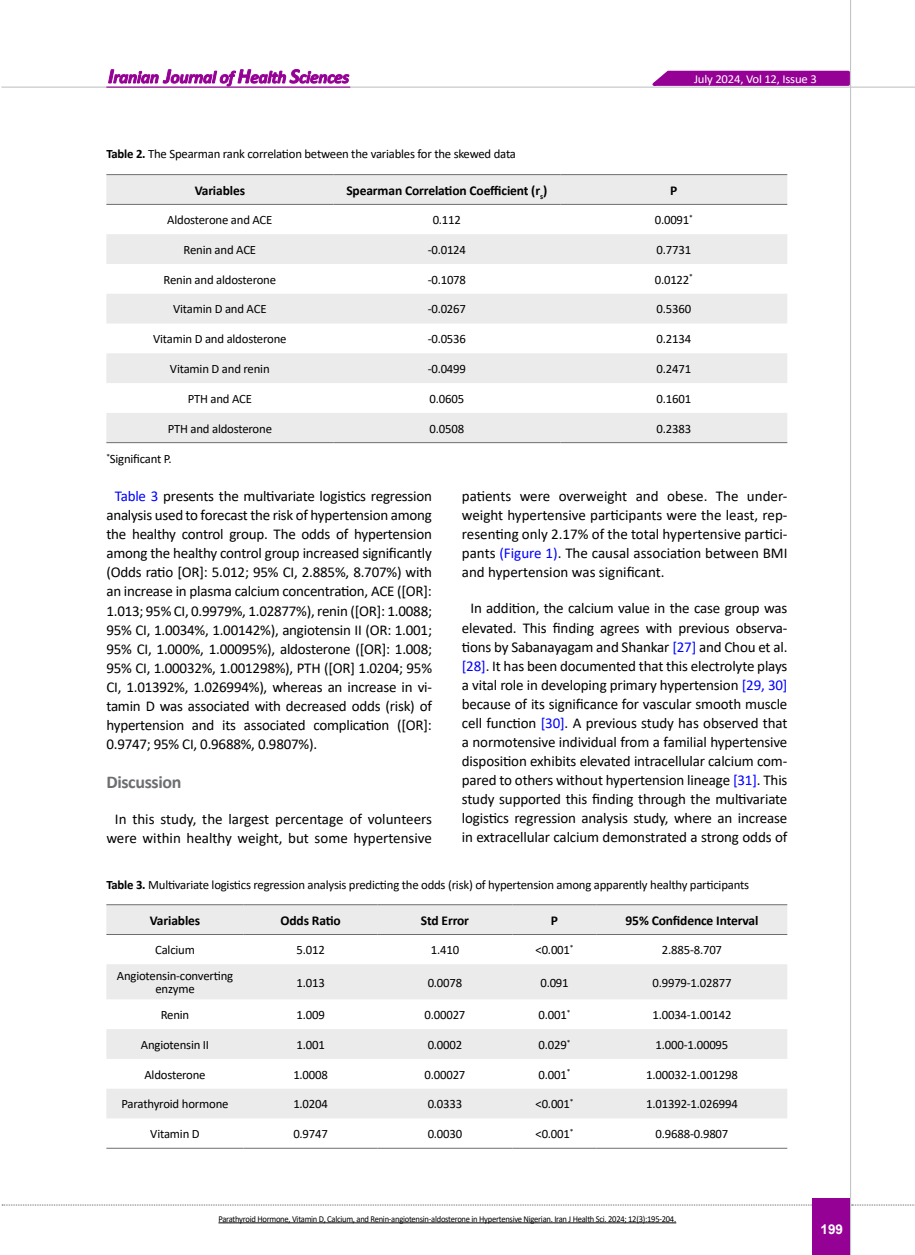
<style>
.page{position:relative;width:915px;height:1255px;background:#fff}
.page>*{position:absolute;margin:0;border:0;box-sizing:border-box;transform-origin:0 0}
.t1{font:700 18px "Calibri";letter-spacing:-.02em;color:#6d6e71}
.t2{font:15px/19px "Calibri";letter-spacing:-.01em;color:#000;text-align:justify}
.t3{font:700 13.5px "Calibri";letter-spacing:-.01em;color:#000}
.t4{font:700 13.5px "Arial";color:#fff}
.t5{font:12.75px/13.5px "Calibri";letter-spacing:-.015em;color:#000;text-align:center}
.t6{font:12.15px "Calibri";letter-spacing:-.015em;color:#fff;scale:1.05 1}
.t7{font:9px "Calibri";letter-spacing:-.03em;color:#000;scale:.95 1}
.s1{font-weight:700}
.s2{color:#00f}
</style>
<div class="page">
<hr style="left:1px;top:87px;width:913px;height:1px;background:#c2c4c6">
<hr style="left:849px;top:0;width:1px;height:1254px;background:#c2c4c6">
<svg style="left:2px;top:1204px;width:810px;height:1px"></svg>
<svg style="left:851px;top:1204px;width:64px;height:1px"></svg>
<svg style="left:645px;top:69px;width:206px;height:18px;background:#aa36aa"></svg>
<div style="left:812px;top:1198px;width:37px;height:56px;background:#950095"></div>
<svg style="left:108px;top:69px;width:241px;height:17px"></svg>
<hr style="left:106px;top:87px;width:244px;height:1px;background:#950095">
<svg style="left:106px;top:175px;width:681px;height:267px;fill:#ebebec"></svg>
<hr style="left:106px;top:442px;width:227px;height:1px;background:#6d6e71">
<hr style="left:333px;top:442px;width:227px;height:1px;background:#6d6e71">
<hr style="left:560px;top:442px;width:227px;height:1px;background:#6d6e71">
<hr style="left:106px;top:174px;width:227px;height:1px;background:#6d6e71">
<hr style="left:333px;top:174px;width:227px;height:1px;background:#6d6e71">
<hr style="left:560px;top:174px;width:227px;height:1px;background:#6d6e71">
<hr style="left:106px;top:204px;width:227px;height:1px;background:#6d6e71">
<hr style="left:333px;top:204px;width:227px;height:1px;background:#6d6e71">
<hr style="left:560px;top:204px;width:227px;height:1px;background:#6d6e71">
<svg style="left:106px;top:905px;width:681px;height:213px;fill:#ebebec"></svg>
<hr style="left:106px;top:1147px;width:137px;height:1px;background:#6d6e71">
<hr style="left:243px;top:1147px;width:134px;height:1px;background:#6d6e71">
<hr style="left:377px;top:1147px;width:135px;height:1px;background:#6d6e71">
<hr style="left:512px;top:1147px;width:84px;height:1px;background:#6d6e71">
<hr style="left:596px;top:1147px;width:191px;height:1px;background:#6d6e71">
<hr style="left:106px;top:904px;width:137px;height:1px;background:#6d6e71">
<hr style="left:243px;top:904px;width:134px;height:1px;background:#6d6e71">
<hr style="left:377px;top:904px;width:135px;height:1px;background:#6d6e71">
<hr style="left:512px;top:904px;width:84px;height:1px;background:#6d6e71">
<hr style="left:596px;top:904px;width:191px;height:1px;background:#6d6e71">
<hr style="left:106px;top:934px;width:137px;height:1px;background:#6d6e71">
<hr style="left:243px;top:934px;width:134px;height:1px;background:#6d6e71">
<hr style="left:377px;top:934px;width:135px;height:1px;background:#6d6e71">
<hr style="left:512px;top:934px;width:84px;height:1px;background:#6d6e71">
<hr style="left:596px;top:934px;width:191px;height:1px;background:#6d6e71">
<hr style="left:218px;top:1222px;width:458px;height:1px;background:#000">
<p class="t6" style="left:693px;top:70px;width:118px">July 2024, Vol 12, Issue 3</p>
<p class="t5" style="left:106px;top:147px;width:411px"><span class="s1">Table 2.</span> The Spearman rank correlation between the variables for the skewed data</p>
<p class="t3" style="left:195px;top:180px;width:52px">Variables</p>
<p class="t3" style="left:346px;top:180px;width:202px">Spearman Correlation Coefficient (r<sub>s</sub>)</p>
<p class="t3" style="left:670px;top:180px;width:9px">P</p>
<p class="t5" style="left:167px;top:213px;width:107px">Aldosterone and ACE</p>
<p class="t5" style="left:432px;top:213px;width:30px">0.112</p>
<p class="t5" style="left:654px;top:213px;width:40px">0.0091<sup>*</sup></p>
<p class="t5" style="left:183px;top:242px;width:74px">Renin and ACE</p>
<p class="t5" style="left:427px;top:242px;width:40px">-0.0124</p>
<p class="t5" style="left:656px;top:242px;width:36px">0.7731</p>
<p class="t5" style="left:163px;top:272px;width:114px">Renin and aldosterone</p>
<p class="t5" style="left:427px;top:272px;width:40px">-0.1078</p>
<p class="t5" style="left:654px;top:272px;width:40px">0.0122<sup>*</sup></p>
<p class="t5" style="left:173px;top:302px;width:95px">Vitamin D and ACE</p>
<p class="t5" style="left:427px;top:302px;width:40px">-0.0267</p>
<p class="t5" style="left:656px;top:302px;width:36px">0.5360</p>
<p class="t5" style="left:153px;top:332px;width:135px">Vitamin D and aldosterone</p>
<p class="t5" style="left:427px;top:332px;width:40px">-0.0536</p>
<p class="t5" style="left:656px;top:332px;width:36px">0.2134</p>
<p class="t5" style="left:170px;top:361px;width:101px">Vitamin D and renin</p>
<p class="t5" style="left:427px;top:361px;width:40px">-0.0499</p>
<p class="t5" style="left:656px;top:361px;width:36px">0.2471</p>
<p class="t5" style="left:188px;top:391px;width:66px">PTH and ACE</p>
<p class="t5" style="left:429px;top:391px;width:36px">0.0605</p>
<p class="t5" style="left:656px;top:391px;width:36px">0.1601</p>
<p class="t5" style="left:168px;top:421px;width:106px">PTH and aldosterone</p>
<p class="t5" style="left:429px;top:421px;width:36px">0.0508</p>
<p class="t5" style="left:656px;top:421px;width:36px">0.2383</p>
<p class="t5" style="left:106px;top:452px;width:67px"><sup>*</sup>Significant P.</p>
<p class="t2" style="left:106px;top:486px;width:327px;text-indent:9px"><span class="s2">Table 3</span> presents the multivariate logistics regression analysis used to forecast the risk of hypertension among the healthy control group. The odds of hypertension among the healthy control group increased significantly (Odds ratio [OR]: 5.012; 95% CI, 2.885%, 8.707%) with an increase in plasma calcium concentration, ACE ([OR]:<br>1.013; 95% CI, 0.9979%, 1.02877%), renin ([OR]: 1.0088; 95% CI, 1.0034%, 1.00142%), angiotensin II (OR: 1.001; 95% CI, 1.000%, 1.00095%), aldosterone ([OR]: 1.008; 95% CI, 1.00032%, 1.001298%), PTH ([OR] 1.0204; 95% CI, 1.01392%, 1.026994%), whereas an increase in vi&shy;tamin D was associated with decreased odds (risk) of hypertension and its associated complication ([OR]:<br>0.9747; 95% CI, 0.9688%, 0.9807%).</p>
<p class="t1" style="left:106px;top:768px;width:77px">Discussion</p>
<p class="t2" style="left:106px;top:808px;width:327px;text-align:center">In this study, the largest percentage of volunteers were within healthy weight, but some hypertensive</p>
<p class="t2" style="left:461px;top:486px;width:327px">patients were overweight and obese. The under&shy;weight hypertensive participants were the least, rep&shy;resenting only 2.17% of the total hypertensive partici&shy;pants <span class="s2">(Figure 1)</span>. The causal association between BMI and hypertension was significant.</p>
<p class="t2" style="left:461px;top:598px;width:327px;text-align:center">In addition, the calcium value in the case group was elevated. This finding agrees with previous observa&shy;tions by Sabanayagam and Shankar <span class="s2">[27]</span> and Chou et al. <span class="s2">[28]</span>. It has been documented that this electrolyte plays a vital role in developing primary hypertension <span class="s2">[29, 30] </span>because of its significance for vascular smooth muscle cell function <span class="s2">[30]</span>. A previous study has observed that a normotensive individual from a familial hypertensive disposition exhibits elevated intracellular calcium com&shy;pared to others without hypertension lineage <span class="s2">[31]</span>. This study supported this finding through the multivariate logistics regression analysis study, where an increase in extracellular calcium demonstrated a strong odds of</p>
<p class="t5" style="left:106px;top:877px;width:644px"><span class="s1">Table 3.</span> Multivariate logistics regression analysis predicting the odds (risk) of hypertension among apparently healthy participants</p>
<p class="t3" style="left:150px;top:910px;width:52px">Variables</p>
<p class="t3" style="left:280px;top:910px;width:62px">Odds Ratio</p>
<p class="t3" style="left:420px;top:910px;width:50px">Std Error</p>
<p class="t3" style="left:550px;top:910px;width:9px">P</p>
<p class="t3" style="left:625px;top:910px;width:134px">95% Confidence Interval</p>
<p class="t5" style="left:155px;top:942px;width:41px">Calcium</p>
<p class="t5" style="left:296px;top:942px;width:30px">5.012</p>
<p class="t5" style="left:430px;top:942px;width:30px">1.410</p>
<p class="t5" style="left:535px;top:942px;width:39px">&lt;0.001<sup>*</sup></p>
<p class="t5" style="left:661px;top:942px;width:62px">2.885-8.707</p>
<p class="t5" style="left:117px;top:968px;width:118px">Angiotensin-converting enzyme</p>
<p class="t5" style="left:296px;top:975px;width:30px">1.013</p>
<p class="t5" style="left:427px;top:975px;width:36px">0.0078</p>
<p class="t5" style="left:540px;top:975px;width:30px">0.091</p>
<p class="t5" style="left:652px;top:975px;width:80px">0.9979-1.02877</p>
<p class="t5" style="left:161px;top:1007px;width:30px">Renin</p>
<p class="t5" style="left:296px;top:1007px;width:30px">1.009</p>
<p class="t5" style="left:424px;top:1007px;width:42px">0.00027</p>
<p class="t5" style="left:538px;top:1007px;width:33px">0.001<sup>*</sup></p>
<p class="t5" style="left:652px;top:1007px;width:80px">1.0034-1.00142</p>
<p class="t5" style="left:141px;top:1037px;width:70px">Angiotensin II</p>
<p class="t5" style="left:296px;top:1037px;width:30px">1.001</p>
<p class="t5" style="left:427px;top:1037px;width:36px">0.0002</p>
<p class="t5" style="left:538px;top:1037px;width:33px">0.029<sup>*</sup></p>
<p class="t5" style="left:655px;top:1037px;width:74px">1.000-1.00095</p>
<p class="t5" style="left:144px;top:1067px;width:63px">Aldosterone</p>
<p class="t5" style="left:293px;top:1067px;width:36px">1.0008</p>
<p class="t5" style="left:424px;top:1067px;width:42px">0.00027</p>
<p class="t5" style="left:538px;top:1067px;width:33px">0.001<sup>*</sup></p>
<p class="t5" style="left:646px;top:1067px;width:93px">1.00032-1.001298</p>
<p class="t5" style="left:121px;top:1096px;width:108px">Parathyroid hormone</p>
<p class="t5" style="left:293px;top:1096px;width:36px">1.0204</p>
<p class="t5" style="left:427px;top:1096px;width:36px">0.0333</p>
<p class="t5" style="left:535px;top:1096px;width:39px">&lt;0.001<sup>*</sup></p>
<p class="t5" style="left:646px;top:1096px;width:93px">1.01392-1.026994</p>
<p class="t5" style="left:150px;top:1126px;width:51px">Vitamin D</p>
<p class="t5" style="left:293px;top:1126px;width:36px">0.9747</p>
<p class="t5" style="left:427px;top:1126px;width:36px">0.0030</p>
<p class="t5" style="left:535px;top:1126px;width:39px">&lt;0.001<sup>*</sup></p>
<p class="t5" style="left:655px;top:1126px;width:74px">0.9688-0.9807</p>
<p class="t7" style="left:218px;top:1212px;width:483px">Parathyroid Hormone, Vitamin D, Calcium, and Renin-angiotensin-aldosterone in Hypertensive Nigerian. Iran J Health Sci. 2024; 12(3):195-204.</p>
<p class="t4" style="left:820px;top:1219px;width:24px">199</p>
</div>
